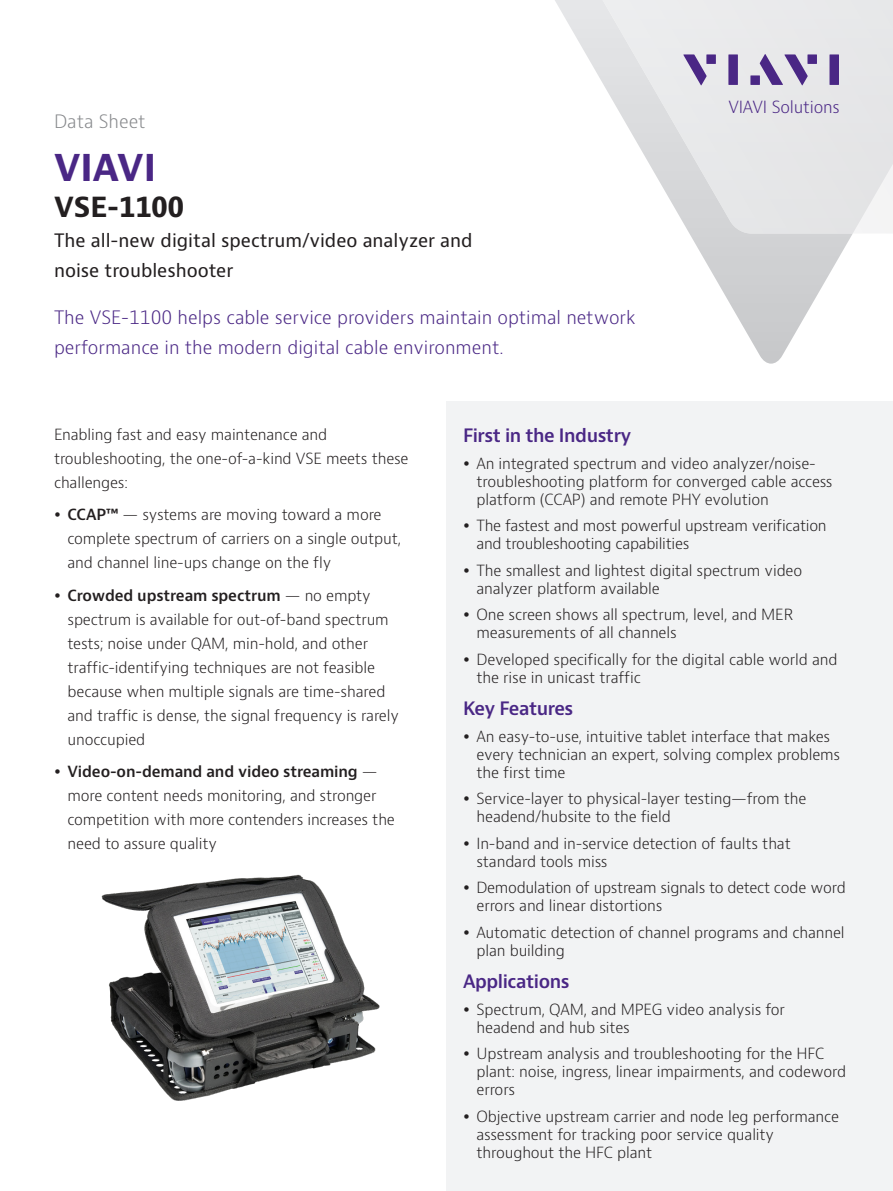
<style>
.page{position:relative;width:893px;height:1191px;background:#fff}
.page>*{position:absolute;margin:0;border:0;box-sizing:border-box;transform-origin:0 0}
.H1_Brand_Sub-Brand_2{font:700 36px "Bernino Sans";color:#4a2785}
.H2_Product_18_24{font:700 27px "Bernino Sans";color:#231f20}
.P_Intro_12_20{font:300 18px/30px "Bernino Sans";color:#4a2785}
.H3_Product_Descripto{font:18px/30px "Bernino Sans";color:#231f20}
.H2_Bullet_Heading_Pu{font:600 18px "Bernino Sans";letter-spacing:-.025em;color:#4a2785}
.P_DocType{font:300 18px "Bernino Sans";color:#87898c}
.t1{font:300 16.35px "Bernino Sans";letter-spacing:-.01em;color:#4a2785}
.P_10_16{font:300 15px/18px "Bernino Sans";letter-spacing:-.01em;color:#231f20}
.s1{font-weight:600}
</style>
<div class="page">
<svg style="left:690px;top:234px;width:162px;height:130px"></svg>
<svg style="left:555px;top:0;width:338px;height:234px"></svg>
<svg style="left:683px;top:54px;width:24px;height:31px"></svg>
<div style="left:706px;top:54px;width:10px;height:10px;background:#4a2785"></div>
<div style="left:728px;top:54px;width:10px;height:31px;background:#4a2785"></div>
<div style="left:807px;top:54px;width:10px;height:10px;background:#4a2785"></div>
<div style="left:829px;top:54px;width:10px;height:31px;background:#4a2785"></div>
<svg style="left:760px;top:54px;width:48px;height:31px"></svg>
<div style="left:750px;top:75px;width:10px;height:10px;background:#4a2785"></div>
<div style="left:446px;top:402px;width:447px;height:789px;background:#f2f3f4"></div>
<img style="left:101px;top:874px;width:279px;height:227px">
<p class="P_DocType" style="left:54px;top:109px;width:93px">Data Sheet</p>
<p class="H1_Brand_Sub-Brand_2" style="left:54px;top:144px;width:104px">VIAVI</p>
<p class="H2_Product_18_24" style="left:54px;top:189px;width:132px">VSE-1100</p>
<p class="H3_Product_Descripto" style="left:54px;top:225px;width:420px">The all-new digital spectrum/video analyzer and noise troubleshooter</p>
<p class="P_Intro_12_20" style="left:54px;top:302px;width:583px">The VSE-1100 helps cable service providers maintain optimal network performance in the modern digital cable environment.</p>
<p class="t1" style="left:728px;top:96px;width:113px">VIAVI Solutions</p>
<p class="P_10_16" style="left:54px;top:422px;width:356px;line-height:24px">Enabling fast and easy maintenance and troubleshooting, the one-of-a-kind VSE meets these challenges:</p>
<p class="P_10_16" style="left:68px;top:503px;width:335px;line-height:24px"><span class="s1">CCAP™</span> — systems are moving toward a more complete spectrum of carriers on a single output, and channel line-ups change on the fly</p>
<p class="P_10_16" style="left:68px;top:583px;width:333px;line-height:24px"><span class="s1">Crowded upstream spectrum</span> — no empty spectrum is available for out-of-band spectrum tests; noise under QAM, min-hold, and other traffic-identifying techniques are not feasible because when multiple signals are time-shared and traffic is dense, the signal frequency is rarely unoccupied</p>
<p class="P_10_16" style="left:68px;top:760px;width:329px;line-height:24px"><span class="s1">Video-on-demand and video streaming</span> — more content needs monitoring, and stronger competition with more contenders increases the need to assure quality</p>
<p class="H2_Bullet_Heading_Pu" style="left:463px;top:424px;width:170px">First in the Industry</p>
<p class="P_10_16" style="left:476px;top:454px;width:358px">An integrated spectrum and video analyzer/noise&shy;troubleshooting platform for converged cable access platform (CCAP) and remote PHY evolution</p>
<p class="P_10_16" style="left:476px;top:517px;width:352px">The fastest and most powerful upstream verification and troubleshooting capabilities</p>
<p class="P_10_16" style="left:476px;top:561px;width:327px">The smallest and lightest digital spectrum video analyzer platform available</p>
<p class="P_10_16" style="left:476px;top:606px;width:318px">One screen shows all spectrum, level, and MER measurements of all channels</p>
<p class="P_10_16" style="left:476px;top:650px;width:363px">Developed specifically for the digital cable world and the rise in unicast traffic</p>
<p class="H2_Bullet_Heading_Pu" style="left:463px;top:697px;width:112px">Key Features</p>
<p class="P_10_16" style="left:476px;top:727px;width:365px">An easy-to-use, intuitive tablet interface that makes every technician an expert, solving complex problems the first time</p>
<p class="P_10_16" style="left:476px;top:790px;width:331px">Service-layer to physical-layer testing—from the headend/hubsite to the field</p>
<p class="P_10_16" style="left:476px;top:834px;width:316px">In-band and in-service detection of faults that standard tools miss</p>
<p class="P_10_16" style="left:476px;top:879px;width:371px">Demodulation of upstream signals to detect code word errors and linear distortions</p>
<p class="P_10_16" style="left:476px;top:923px;width:370px">Automatic detection of channel programs and channel plan building</p>
<p class="H2_Bullet_Heading_Pu" style="left:463px;top:970px;width:108px">Applications</p>
<p class="P_10_16" style="left:476px;top:1000px;width:310px">Spectrum, QAM, and MPEG video analysis for headend and hub sites</p>
<p class="P_10_16" style="left:476px;top:1045px;width:371px">Upstream analysis and troubleshooting for the HFC plant: noise, ingress, linear impairments, and codeword errors</p>
<p class="P_10_16" style="left:476px;top:1107px;width:364px">Objective upstream carrier and node leg performance assessment for tracking poor service quality throughout the HFC plant</p>
</div>
